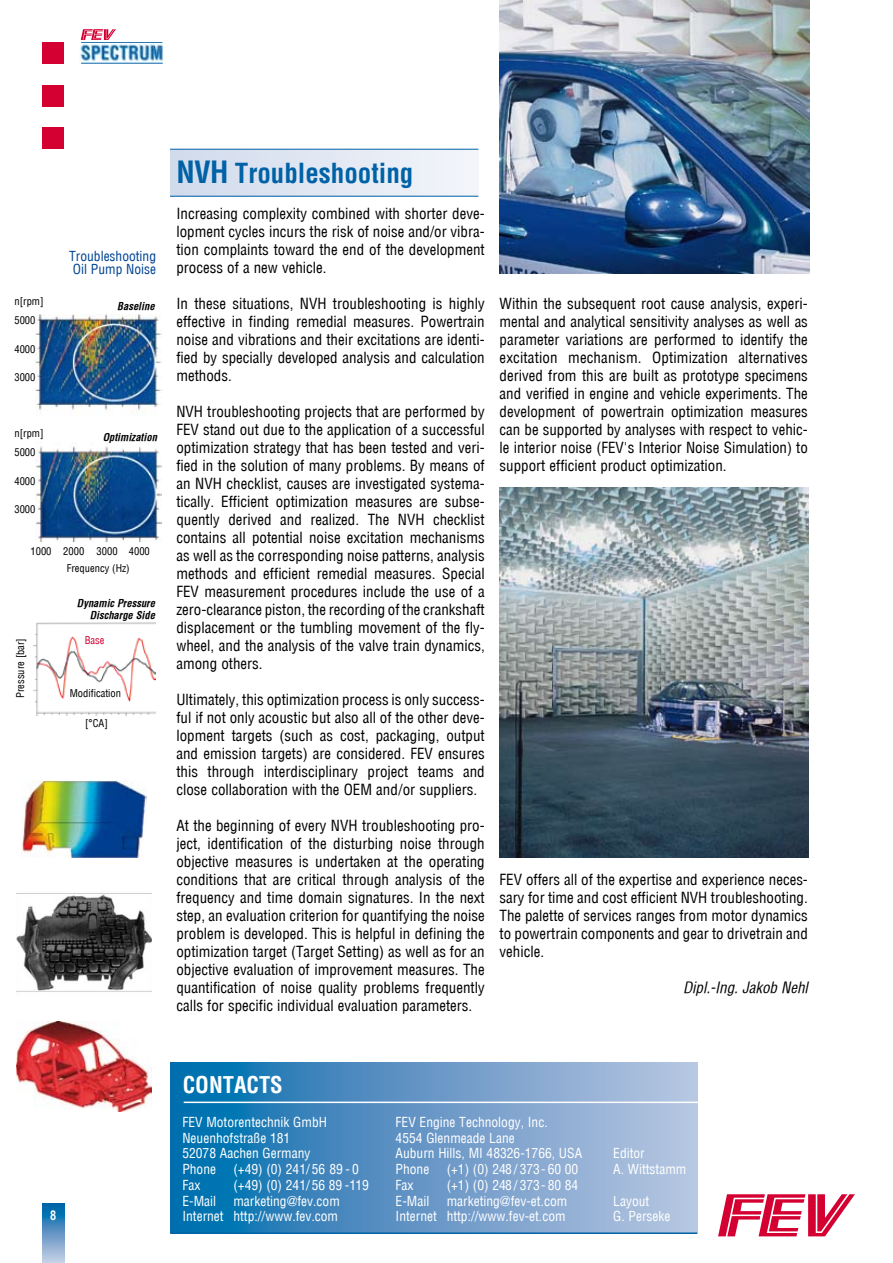
<style>
.page{position:relative;width:893px;height:1263px;background:#fff}
.page>*{position:absolute;margin:0;border:0;box-sizing:border-box;transform-origin:0 0}
.t1{font:700 27px "Helvetica Condensed";color:#0062a6}
.t2{font:700 22.5px "Helvetica Condensed";color:#fff}
.t3{font:condensed 15px/18px "Helvetica";color:#000;text-align:justify}
.t4{font:italic 15px "Helv Cond";color:#000}
.t5{font:condensed 13.5px/15.8px "Helvetica";color:#fff}
.t6{font:condensed 13.5px/13.5px "Helvetica";color:#004494}
.t7{font:700 13.5px "Arial Narrow";color:#fff}
.t8{font:condensed 10.5px/19.5px "Helvetica";color:#000}
.t9{font:italic 700 condensed 10.5px/12px "Helvetica";color:#000;text-align:right}
.t10{font:condensed 10.5px "Helvetica";color:#d40032}
.s1{font-size:30px}
</style>
<div class="page">
<svg style="left:170px;top:149px;width:309px;height:48px;background:#e0e7f2"></svg>
<svg style="left:170px;top:1063px;width:527px;height:169px;background:#6198c7"></svg>
<hr style="left:170px;top:1232px;width:527px;height:2px;background:#0062a6">
<hr style="left:184px;top:1101px;width:542px;height:2px;background:#fff">
<div style="left:43px;top:43px;width:21px;height:21px;background:#d40032"></div>
<div style="left:43px;top:85px;width:21px;height:21px;background:#d40032"></div>
<div style="left:43px;top:128px;width:21px;height:21px;background:#d40032"></div>
<svg style="left:718px;top:1194px;width:137px;height:42px"></svg>
<hr style="left:170px;top:196px;width:308px;height:1px;background:#0062a6">
<hr style="left:170px;top:149px;width:308px;height:1px;background:#0062a6">
<svg style="left:43px;top:1203px;width:21px;height:60px"></svg>
<hr style="left:81px;top:42px;width:81px;height:1px;background:#0062a6">
<hr style="left:81px;top:63px;width:82px;height:1px;background:#0062a6">
<img style="left:80px;top:43px;width:84px;height:19px">
<svg style="left:81px;top:29px;width:35px;height:11px"></svg>
<img style="left:500px;top:0;width:309px;height:273px">
<img style="left:500px;top:488px;width:309px;height:369px">
<img style="left:36px;top:314px;width:125px;height:228px">
<img style="left:22px;top:780px;width:125px;height:77px">
<img style="left:16px;top:893px;width:136px;height:99px">
<img style="left:16px;top:1022px;width:136px;height:89px">
<img style="left:34px;top:622px;width:122px;height:93px">
<p class="t8" style="left:14px;top:291px;width:31px">n[rpm]<br>5000</p>
<p class="t8" style="left:14px;top:339px;width:22px">4000</p>
<p class="t8" style="left:14px;top:368px;width:22px">3000</p>
<p class="t6" style="left:69px;top:249px;width:88px">Troubleshooting<br>Oil Pump Noise</p>
<p class="t9" style="left:117px;top:300px;width:39px">Baseline</p>
<p class="t8" style="left:14px;top:423px;width:31px">n[rpm]<br>5000</p>
<p class="t8" style="left:14px;top:471px;width:22px">4000</p>
<p class="t8" style="left:14px;top:499px;width:22px">3000</p>
<p class="t8" style="left:31px;top:541px;width:121px">1000 2000 3000 4000</p>
<p class="t9" style="left:103px;top:431px;width:56px">Optimization</p>
<p class="t8" style="left:67px;top:558px;width:64px">Frequency (Hz)</p>
<p class="t8" style="left:10px;top:698px;width:62px;rotate:-90deg">Pressure [bar]</p>
<p class="t9" style="left:77px;top:597px;width:80px">Dynamic Pressure<br>Discharge Side</p>
<p class="t10" style="left:85px;top:634px;width:21px">Base</p>
<p class="t8" style="left:70px;top:683px;width:53px">Modification</p>
<p class="t8" style="left:85px;top:713px;width:24px">[°CA]</p>
<h1 class="t1" style="left:176px;top:157px;width:238px"><span class="s1">NVH</span> Troubleshooting</h1>
<p class="t3" style="left:176px;top:205px;width:310px">Increasing complexity combined with shorter deve&shy;lopment cycles incurs the risk of noise and/or vibra&shy;tion complaints toward the end of the development process of a new vehicle.</p>
<p class="t3" style="left:176px;top:295px;width:310px">In these situations, NVH troubleshooting is highly effective in finding remedial measures. Powertrain noise and vibrations and their excitations are identi&shy;fied by specially developed analysis and calculation methods.</p>
<p class="t3" style="left:176px;top:403px;width:310px">NVH troubleshooting projects that are performed by FEV stand out due to the application of a successful optimization strategy that has been tested and veri&shy;fied in the solution of many problems. By means of an NVH checklist, causes are investigated systema&shy;tically. Efficient optimization measures are subse&shy;quently derived and realized. The NVH checklist contains all potential noise excitation mechanisms as well as the corresponding noise patterns, analysis methods and efficient remedial measures. Special FEV measurement procedures include the use of a zero-clearance piston, the recording of the crankshaft displacement or the tumbling movement of the fly&shy;wheel, and the analysis of the valve train dynamics, among others.</p>
<p class="t3" style="left:176px;top:691px;width:310px">Ultimately, this optimization process is only success&shy;ful if not only acoustic but also all of the other deve&shy;lopment targets (such as cost, packaging, output and emission targets) are considered. FEV ensures this through interdisciplinary project teams and close collaboration with the OEM and/or suppliers.</p>
<p class="t3" style="left:176px;top:817px;width:310px">At the beginning of every NVH troubleshooting pro&shy;ject, identification of the disturbing noise through objective measures is undertaken at the operating conditions that are critical through analysis of the frequency and time domain signatures. In the next step, an evaluation criterion for quantifying the noise problem is developed. This is helpful in defining the optimization target (Target Setting) as well as for an objective evaluation of improvement measures. The quantification of noise quality problems frequently calls for specific individual evaluation parameters.</p>
<p class="t3" style="left:500px;top:295px;width:310px">Within the subsequent root cause analysis, experi&shy;mental and analytical sensitivity analyses as well as parameter variations are performed to identify the excitation mechanism. Optimization alternatives derived from this are built as prototype specimens and verified in engine and vehicle experiments. The development of powertrain optimization measures can be supported by analyses with respect to vehic&shy;le interior noise (FEV's Interior Noise Simulation) to support efficient product optimization.</p>
<p class="t3" style="left:500px;top:871px;width:310px">FEV offers all of the expertise and experience neces&shy;sary for time and cost efficient NVH troubleshooting.<br>The palette of services ranges from motor dynamics to powertrain components and gear to drivetrain and vehicle.</p>
<p class="t4" style="left:683px;top:978px;width:126px">Dipl.-Ing. Jakob Nehl</p>
<p class="t7" style="left:50px;top:1205px;width:8px">8</p>
<h2 class="t2" style="left:183px;top:1071px;width:102px">CONTACTS</h2>
<p class="t5" style="left:182px;top:1114px;width:146px">FEV Motorentechnik GmbH<br>Neuenhofstraße 181<br>52078 Aachen Germany<br>Phone</p>
<p class="t5" style="left:233px;top:1161px;width:127px">(+49) (0) 241/ 56 89 - 0</p>
<p class="t5" style="left:396px;top:1114px;width:188px">FEV Engine Technology, Inc.<br>4554 Glenmeade Lane<br>Auburn Hills, MI 48326-1766, USA<br>Phone</p>
<p class="t5" style="left:447px;top:1161px;width:133px">(+1) (0) 248/ 373- 60 00</p>
<p class="t5" style="left:182px;top:1177px;width:19px">Fax</p>
<p class="t5" style="left:233px;top:1177px;width:137px">(+49) (0) 241/ 56 89 -119</p>
<p class="t5" style="left:182px;top:1192px;width:35px">E-Mail</p>
<p class="t5" style="left:182px;top:1192px;width:159px;text-align:right">marketing@fev.com<br>Internet http://www.fev.com</p>
<p class="t5" style="left:396px;top:1177px;width:19px">Fax</p>
<p class="t5" style="left:447px;top:1177px;width:133px">(+1) (0) 248/ 373- 80 84</p>
<p class="t5" style="left:396px;top:1193px;width:35px">E-Mail</p>
<p class="t5" style="left:396px;top:1193px;width:173px;text-align:right">marketing@fev-et.com<br>Internet http://www.fev-et.com</p>
<p class="t5" style="left:613px;top:1145px;width:75px">Editor<br>A. Wittstamm</p>
<p class="t5" style="left:613px;top:1193px;width:59px">Layout<br>G. Perseke</p>
</div>
